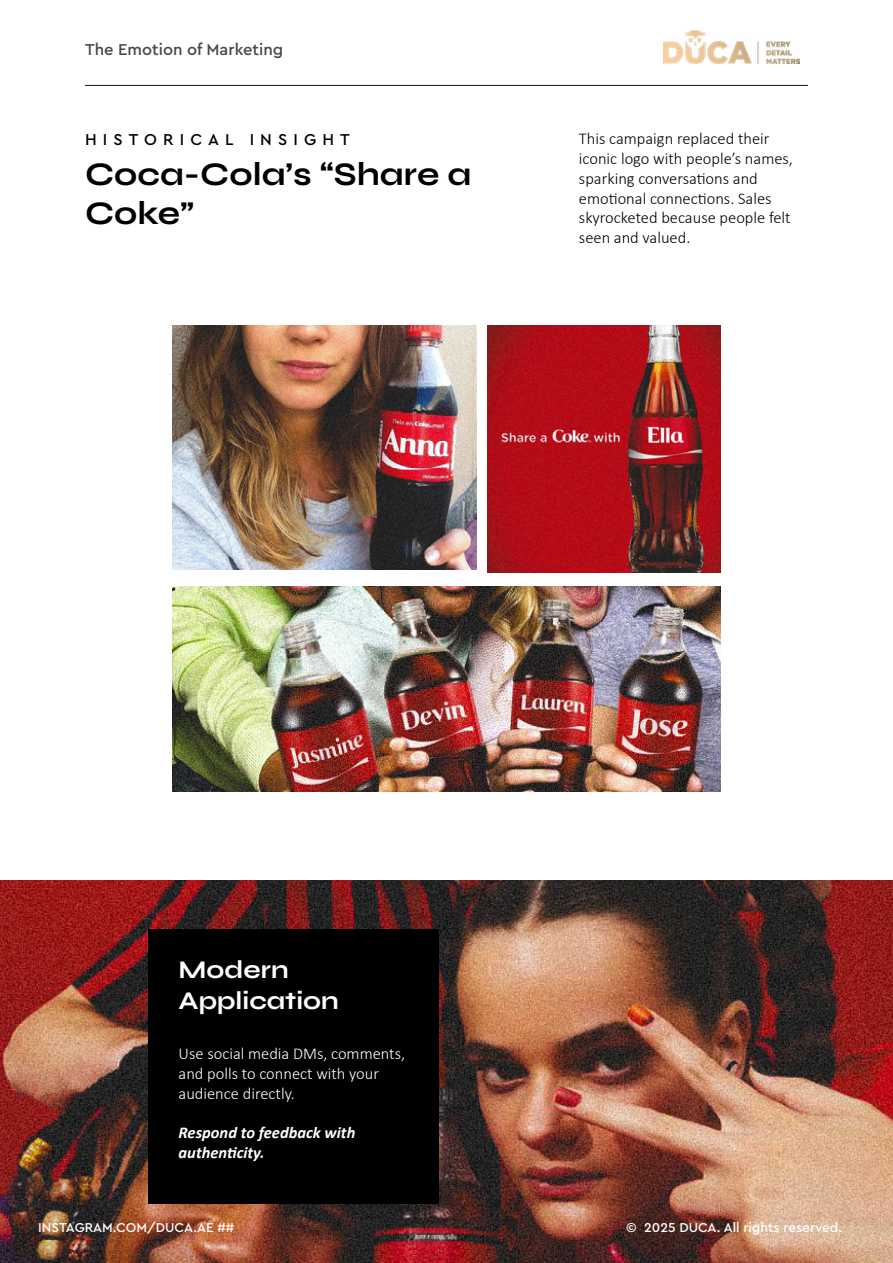
<style>
.page{position:relative;width:893px;height:1263px;background:#fff}
.page>*{position:absolute;margin:0;border:0;box-sizing:border-box;transform-origin:0 0}
.t1{font:33px/39.6px "Syne";color:#000}
.t2{font:25.5px/30.6px "Syne";color:#fff}
.t3{font:300 16.5px/19.8px "Calibri";color:#000}
.t4{font:300 16.5px/19.8px "Calibri";color:#fff}
.t5{font:italic 700 16.5px/19.8px "Calibri";color:#fff}
.t6{font:500 16.5px "Cera Pro";color:#48484a}
.t7{font:500 16.5px "Cera Pro";letter-spacing:.37em;color:#000}
.t8{font:500 13.5px "Cera Pro";color:#fff}
</style>
<div class="page">
<hr style="left:85px;top:85px;width:723px;height:1px;background:#121212">
<img style="left:663px;top:31px;width:136px;height:32px">
<img style="left:0;top:880px;width:893px;height:383px">
<div style="left:149px;top:929px;width:290px;height:274px;background:#000"></div>
<img style="left:173px;top:326px;width:303px;height:243px">
<img style="left:487px;top:326px;width:233px;height:246px">
<img style="left:173px;top:587px;width:547px;height:204px">
<p class="t6" style="left:85px;top:38px;width:200px">The Emotion of Marketing</p>
<p class="t7" style="left:85px;top:129px;width:266px">HISTORICAL INSIGHT</p>
<h1 class="t1" style="left:85px;top:153px;width:388px">Coca-Cola’s “Share a<br>Coke”</h1>
<p class="t3" style="left:579px;top:129px;width:215px">This campaign replaced their iconic logo with people’s names, sparking conversations and emotional connections. Sales skyrocketed because people felt seen and valued.</p>
<h2 class="t2" style="left:179px;top:954px;width:162px">Modern<br>Application</h2>
<p class="t4" style="left:179px;top:1043px;width:228px">Use social media DMs, comments, and polls to connect with your audience directly.</p>
<p class="t5" style="left:179px;top:1122px;width:178px">Respond to feedback with authenticity.</p>
<p class="t8" style="left:38px;top:1219px;width:197px">INSTAGRAM.COM/DUCA.AE ##</p>
<p class="t8" style="left:626px;top:1219px;width:218px">© 2025 DUCA. All rights reserved.</p>
</div>
